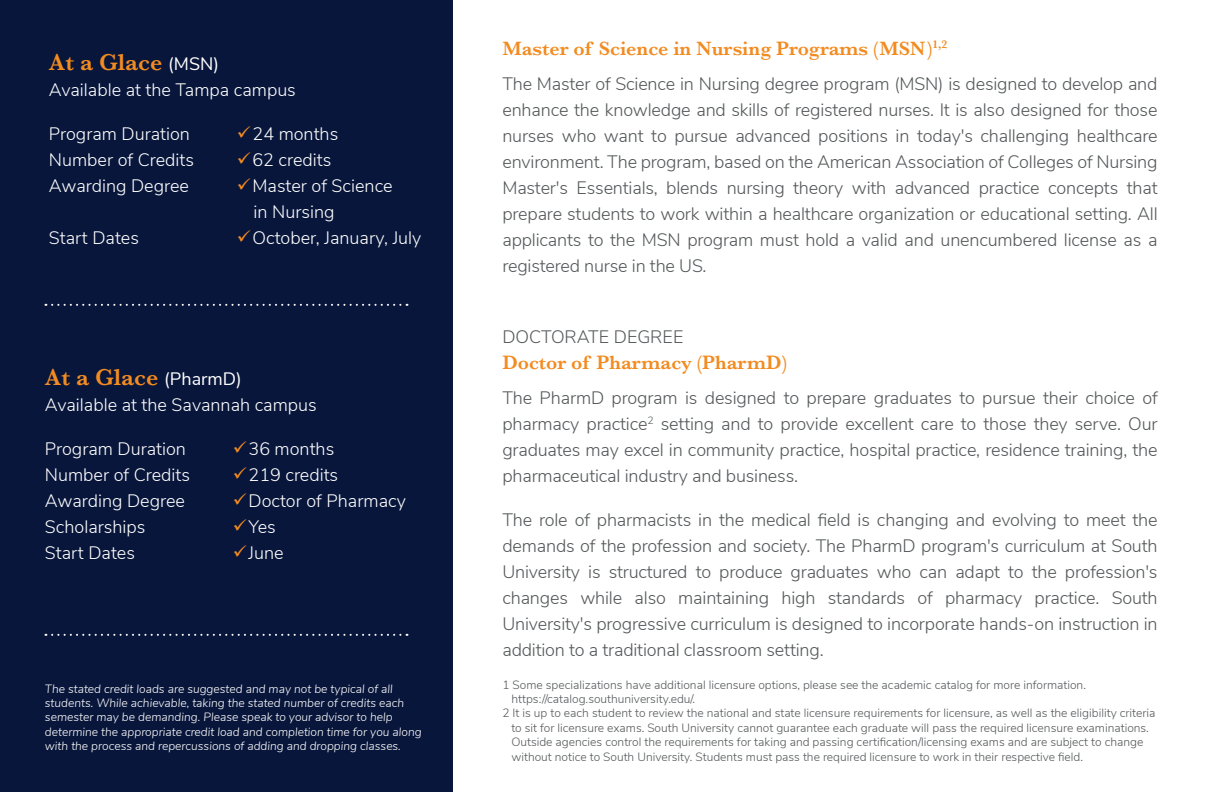
<style>
.page{position:relative;width:1224px;height:792px;background:#fff}
.page>*{position:absolute;margin:0;border:0;box-sizing:border-box;transform-origin:0 0}
.t1{font:600 24px "Baskerville";color:#f28b20}
.t2{font:600 20px "Baskerville";color:#f28b20}
.t3{font:300 18px/26px "Nunito Sans";letter-spacing:-.01em;color:#545759;text-align:justify}
.t4{font:300 18px/26px "Nunito Sans";color:#fff}
.t5{font:300 12px/14.4px "Nunito Sans";color:#545759}
.t6{font:italic 300 12px/14.4px "Nunito Sans";color:#fff}
.s1{font-family:"Nunito Sans";font-weight:400;font-size:18px;color:#fff}
.s2{color:#f28b20}
</style>
<div class="page">
<div style="left:0;top:0;width:452px;height:792px;background:#08163b"></div>
<svg style="left:45px;top:634px;width:356px;height:2px"></svg>
<svg style="left:45px;top:304px;width:356px;height:2px"></svg>
<p class="t1" style="left:49px;top:46px;width:172px">At a Glace <span class="s1">(MSN)</span></p>
<p class="t4" style="left:49px;top:76px;width:248px">Available at the Tampa campus</p>
<p class="t4" style="left:49px;top:120px;width:142px">Program Duration</p>
<p class="t4" style="left:237px;top:120px;width:103px"><span class="s2">✓</span>24 months</p>
<p class="t4" style="left:49px;top:146px;width:147px">Number of Credits</p>
<p class="t4" style="left:237px;top:146px;width:96px"><span class="s2">✓</span>62 credits</p>
<p class="t4" style="left:49px;top:172px;width:142px">Awarding Degree</p>
<p class="t4" style="left:254px;top:172px;width:141px;text-indent:-17px"><span class="s2">✓</span>Master of Science in Nursing</p>
<p class="t4" style="left:49px;top:224px;width:92px">Start Dates</p>
<p class="t4" style="left:237px;top:224px;width:186px"><span class="s2">✓</span>October, January, July</p>
<p class="t1" style="left:45px;top:361px;width:198px">At a Glace <span class="s1">(PharmD)</span></p>
<p class="t4" style="left:45px;top:391px;width:273px">Available at the Savannah campus</p>
<p class="t4" style="left:45px;top:435px;width:142px">Program Duration</p>
<p class="t4" style="left:233px;top:435px;width:103px"><span class="s2">✓</span>36 months</p>
<p class="t4" style="left:45px;top:461px;width:147px">Number of Credits</p>
<p class="t4" style="left:233px;top:461px;width:107px"><span class="s2">✓</span>219 credits</p>
<p class="t4" style="left:45px;top:487px;width:142px">Awarding Degree</p>
<p class="t4" style="left:233px;top:487px;width:174px"><span class="s2">✓</span>Doctor of Pharmacy</p>
<p class="t4" style="left:45px;top:513px;width:102px">Scholarships</p>
<p class="t4" style="left:233px;top:513px;width:44px"><span class="s2">✓</span>Yes</p>
<p class="t4" style="left:45px;top:539px;width:92px">Start Dates</p>
<p class="t4" style="left:233px;top:539px;width:52px"><span class="s2">✓</span>June</p>
<p class="t6" style="left:45px;top:681px;width:378px">The stated credit loads are suggested and may not be typical of all students. While achievable, taking the stated number of credits each semester may be demanding. Please speak to your advisor to help determine the appropriate credit load and completion time for you along with the process and repercussions of adding and dropping classes.</p>
<p class="t2" style="left:502px;top:35px;width:447px">Master of Science in Nursing Programs (MSN)<sup>1,2</sup></p>
<p class="t3" style="left:502px;top:70px;width:657px">The Master of Science in Nursing degree program (MSN) is designed to develop and enhance the knowledge and skills of registered nurses. It is also designed for those nurses who want to pursue advanced positions in today's challenging healthcare environment. The program, based on the American Association of Colleges of Nursing Master's Essentials, blends nursing theory with advanced practice concepts that prepare students to work within a healthcare organization or educational setting. All applicants to the MSN program must hold a valid and unencumbered license as a registered nurse in the US.</p>
<p class="t3" style="left:502px;top:323px;width:183px">DOCTORATE DEGREE</p>
<p class="t2" style="left:502px;top:349px;width:286px">Doctor of Pharmacy (PharmD)</p>
<p class="t3" style="left:502px;top:384px;width:657px">The PharmD program is designed to prepare graduates to pursue their choice of pharmacy practice<sup>2</sup> setting and to provide excellent care to those they serve. Our graduates may excel in community practice, hospital practice, residence training, the pharmaceutical industry and business.</p>
<p class="t3" style="left:502px;top:506px;width:657px">The role of pharmacists in the medical field is changing and evolving to meet the demands of the profession and society. The PharmD program's curriculum at South University is structured to produce graduates who can adapt to the profession's changes while also maintaining high standards of pharmacy practice. South University's progressive curriculum is designed to incorporate hands-on instruction in addition to a traditional classroom setting.</p>
<p class="t5" style="left:511px;top:676px;width:576px;text-indent:-9px">1 Some specializations have additional licensure options, please see the academic catalog for more information. https://catalog.southuniversity.edu/.</p>
<p class="t5" style="left:511px;top:705px;width:646px;text-indent:-9px">2 It is up to each student to review the national and state licensure requirements for licensure, as well as the eligibility criteria to sit for licensure exams. South University cannot guarantee each graduate will pass the required licensure examinations.<br>Outside agencies control the requirements for taking and passing certification/licensing exams and are subject to change without notice to South University. Students must pass the required licensure to work in their respective field.</p>
</div>
